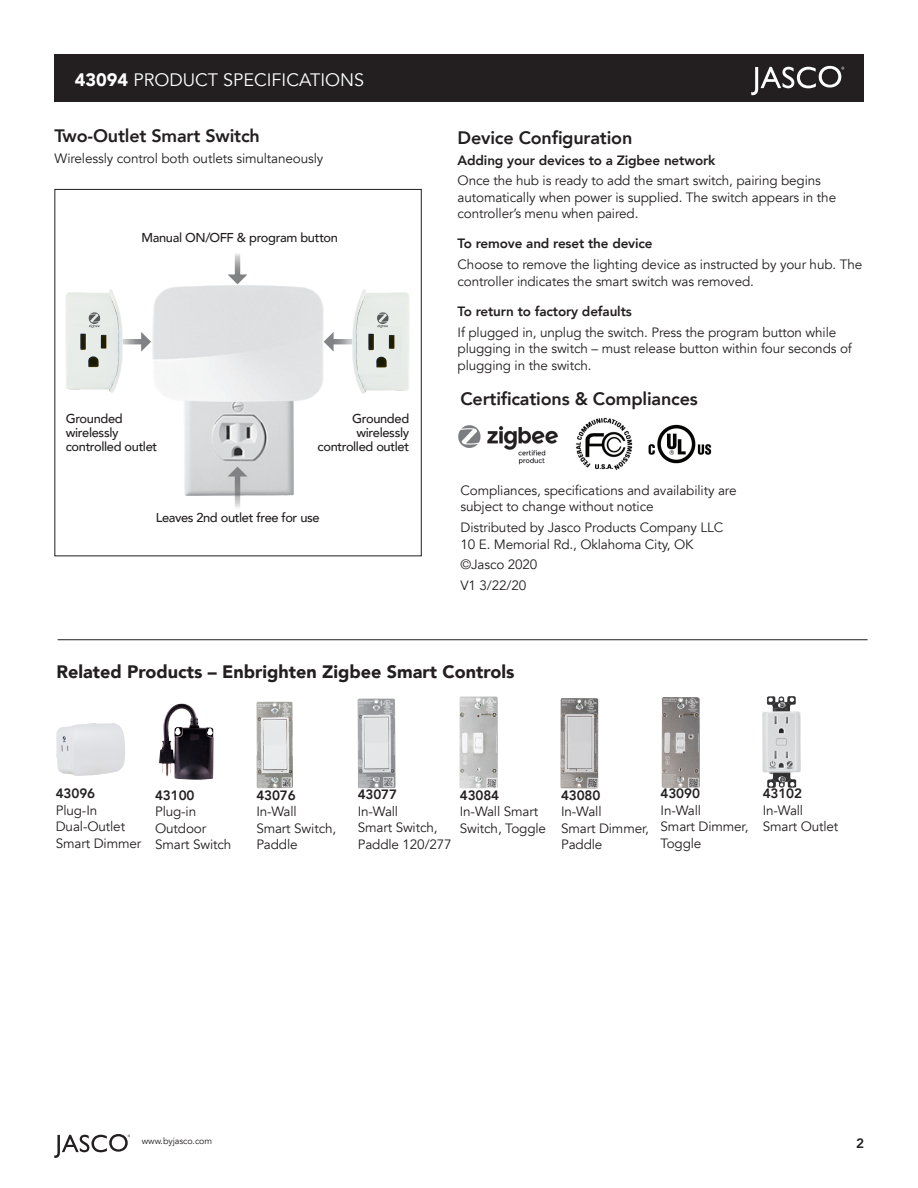
<style>
.page{position:relative;width:918px;height:1188px;background:#fff}
.page>*{position:absolute;margin:0;border:0;box-sizing:border-box;transform-origin:0 0}
.Body{font:800 18px "Avenir";letter-spacing:-.01em;color:#231f20}
.t1{font:900 18px "Avenir";color:#231f20}
.t2{font:18px "Avenir";color:#fff}
.Body-2{font:13.5px/16.5px "Avenir";letter-spacing:-.01em;color:#231f20}
.Body-3{font:800 13.5px "Avenir";letter-spacing:-.01em;color:#231f20}
.t3{font:500 12.9px/14px "Avenir";letter-spacing:-.025em;color:#231f20;text-align:right}
.Body-4{font:9px "Avenir";letter-spacing:-.01em;color:#231f20}
.s1{font-weight:900}
.s2{font-weight:800}
</style>
<div class="page">
<div style="left:54px;top:55px;width:809px;height:47px;background:#231f20"></div>
<svg style="left:54px;top:1134px;width:76px;height:24px"></svg>
<svg style="left:751px;top:66px;width:93px;height:29px"></svg>
<img style="left:184px;top:402px;width:109px;height:93px">
<img style="left:152px;top:286px;width:171px;height:116px">
<svg style="left:324px;top:332px;width:29px;height:20px"></svg>
<svg style="left:228px;top:467px;width:19px;height:40px"></svg>
<svg style="left:122px;top:332px;width:29px;height:20px"></svg>
<svg style="left:228px;top:254px;width:19px;height:30px"></svg>
<img style="left:353px;top:290px;width:56px;height:104px">
<img style="left:66px;top:289px;width:56px;height:104px">
<div style="left:54px;top:189px;width:368px;height:367px;border:1px solid #231f20"></div>
<img style="left:648px;top:424px;width:64px;height:40px">
<img style="left:576px;top:417px;width:57px;height:54px">
<hr style="left:58px;top:639px;width:810px;height:1px;background:#231f20">
<img style="left:458px;top:425px;width:101px;height:40px">
<img style="left:159px;top:704px;width:55px;height:76px">
<img style="left:256px;top:701px;width:37px;height:87px">
<img style="left:560px;top:698px;width:38px;height:91px">
<img style="left:661px;top:697px;width:39px;height:91px">
<img style="left:459px;top:696px;width:39px;height:92px">
<img style="left:762px;top:696px;width:39px;height:91px">
<img style="left:56px;top:723px;width:69px;height:53px">
<img style="left:357px;top:698px;width:39px;height:90px">
<svg style="left:89px;top:311px;width:11px;height:17px"></svg>
<svg style="left:377px;top:311px;width:12px;height:17px"></svg>
<p class="t2" style="left:75px;top:69px;width:291px"><span class="s1">43094</span> PRODUCT SPECIFICATIONS</p>
<p class="Body" style="left:54px;top:122px;width:207px">Two-Outlet Smart Switch</p>
<p class="Body-2" style="left:54px;top:150px;width:270px">Wirelessly control both outlets simultaneously</p>
<p class="t3" style="left:142px;top:230px;width:198px">Manual ON/OFF &amp; program button</p>
<p class="t3" style="left:66px;top:411px;width:93px;text-align:left">Grounded wirelessly controlled outlet</p>
<p class="t3" style="left:318px;top:411px;width:93px">Grounded wirelessly controlled outlet</p>
<p class="t3" style="left:156px;top:510px;width:165px">Leaves 2nd outlet free for use</p>
<p class="Body" style="left:458px;top:124px;width:176px">Device Configuration</p>
<p class="Body-3" style="left:458px;top:149px;width:259px">Adding your devices to a Zigbee network</p>
<p class="Body-2" style="left:458px;top:173px;width:380px">Once the hub is ready to add the smart switch, pairing begins automatically when power is supplied. The switch appears in the controller’s menu when paired.</p>
<p class="Body-3" style="left:458px;top:233px;width:197px">To remove and reset the device</p>
<p class="Body-2" style="left:458px;top:257px;width:406px">Choose to remove the lighting device as instructed by your hub. The controller indicates the smart switch was removed.</p>
<p class="Body-3" style="left:458px;top:301px;width:176px">To return to factory defaults</p>
<p class="Body-2" style="left:458px;top:324px;width:396px">If plugged in, unplug the switch. Press the program button while plugging in the switch – must release button within four seconds of plugging in the switch.</p>
<p class="Body" style="left:460px;top:384px;width:239px">Certifications &amp; Compliances</p>
<p class="Body-2" style="left:460px;top:482px;width:278px">Compliances, specifications and availability are subject to change without notice</p>
<p class="Body-2" style="left:460px;top:519px;width:264px">Distributed by Jasco Products Company LLC<br>10 E. Memorial Rd., Oklahoma City, OK</p>
<p class="Body-2" style="left:460px;top:557px;width:79px">©Jasco 2020</p>
<p class="Body-2" style="left:460px;top:578px;width:67px">V1 3/22/20</p>
<p class="t1" style="left:56px;top:656px;width:459px">Related Products – Enbrighten Zigbee Smart Controls</p>
<p class="Body-2" style="left:56px;top:786px;width:87px"><span class="s2">43096<br></span>Plug-In<br>Dual-Outlet<br>Smart Dimmer</p>
<p class="Body-2" style="left:358px;top:787px;width:96px"><span class="s2">43077<br></span>In-Wall<br>Smart Switch,<br>Paddle 120/277</p>
<p class="Body-2" style="left:155px;top:787px;width:78px"><span class="s2">43100<br></span>Plug-in<br>Outdoor<br>Smart Switch</p>
<p class="Body-2" style="left:256px;top:787px;width:81px"><span class="s2">43076<br></span>In-Wall<br>Smart Switch,<br>Paddle</p>
<p class="Body-2" style="left:460px;top:787px;width:88px"><span class="s2">43084<br></span>In-Wall Smart<br>Switch, Toggle</p>
<p class="Body-2" style="left:763px;top:786px;width:77px"><span class="s2">43102<br></span>In-Wall<br>Smart Outlet</p>
<p class="Body-2" style="left:561px;top:787px;width:89px"><span class="s2">43080<br></span>In-Wall<br>Smart Dimmer,<br>Paddle</p>
<p class="Body-2" style="left:661px;top:786px;width:89px"><span class="s2">43090<br></span>In-Wall<br>Smart Dimmer,<br>Toggle</p>
<p class="Body-4" style="left:142px;top:1135px;width:72px">www.byjasco.com</p>
<p class="Body-3" style="left:856px;top:1133px;width:9px">2</p>
</div>
